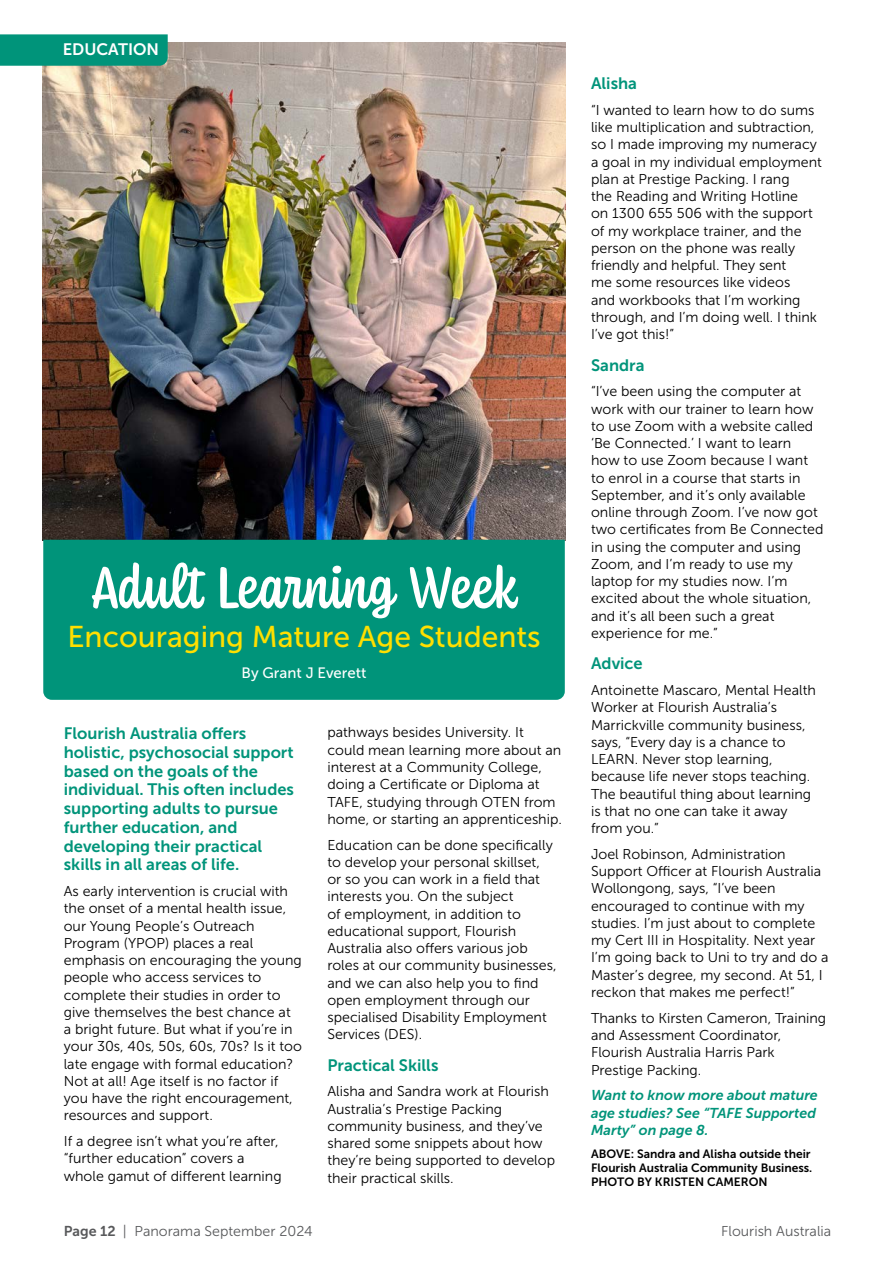
<style>
.page{position:relative;width:893px;height:1263px;background:#fff}
.page>*{position:absolute;margin:0;border:0;box-sizing:border-box;transform-origin:0 0}
.t1{font:500 61.5px "Coniferous";color:#fff}
.t2{font:30px "Museo Sans 500";color:#ffdf00}
.t3{font:16.5px/18.8px "Museo Sans 700";color:#00947a}
.t4{font:16.5px "Museo Sans 700";color:#fff}
.t5{font:15px "Museo Sans 500";color:#fff}
.t6{font:14.25px/17.2px "Museo Sans 300";color:#000}
.t7{font:italic 14.25px/17.2px "Museo Sans 700";color:#00947a;text-align:justify}
.t8{font:14.25px "Museo Sans 300";color:#58595b}
.t9{font:12px/14.4px "Museo Sans 700";color:#000}
.s1{font-family:"Museo Sans 700"}
</style>
<div class="page">
<img style="left:43px;top:43px;width:523px;height:497px">
<svg style="left:0;top:34px;width:168px;height:32px;background:#05957c"></svg>
<div style="left:43px;top:540px;width:522px;height:160px;background:#00947a"></div>
<p class="t4" style="left:63px;top:40px;width:98px">EDUCATION</p>
<h1 class="t1" style="left:91px;top:545px;width:428px">Adult Learning Week</h1>
<h2 class="t2" style="left:67px;top:620px;width:475px">Encouraging Mature Age Students</h2>
<p class="t5" style="left:241px;top:664px;width:127px">By Grant J Everett</p>
<p class="t3" style="left:64px;top:724px;width:232px">Flourish Australia offers holistic, psychosocial support based on the goals of the individual. This often includes supporting adults to pursue further education, and developing their practical skills in all areas of life.</p>
<p class="t6" style="left:64px;top:883px;width:240px">As early intervention is crucial with the onset of a mental health issue, our Young People’s Outreach Program (YPOP) places a real emphasis on encouraging the young people who access services to complete their studies in order to give themselves the best chance at<br>a bright future. But what if you’re in your 30s, 40s, 50s, 60s, 70s? Is it too late engage with formal education?<br>Not at all! Age itself is no factor if you have the right encouragement, resources and support.</p>
<p class="t6" style="left:64px;top:1133px;width:219px">If a degree isn’t what you’re after, “further education” covers a whole gamut of different learning</p>
<p class="t6" style="left:327px;top:724px;width:236px">pathways besides University. It could mean learning more about an interest at a Community College, doing a Certificate or Diploma at TAFE, studying through OTEN from home, or starting an apprenticeship.</p>
<p class="t6" style="left:327px;top:836px;width:231px">Education can be done specifically to develop your personal skillset, or so you can work in a field that interests you. On the subject<br>of employment, in addition to educational support, Flourish<br>Australia also offers various job roles at our community businesses, and we can also help you to find open employment through our specialised Disability Employment<br>Services (DES).</p>
<p class="t3" style="left:327px;top:1055px;width:113px">Practical Skills</p>
<p class="t6" style="left:327px;top:1083px;width:229px">Alisha and Sandra work at Flourish<br>Australia’s Prestige Packing community business, and they’ve shared some snippets about how they’re being supported to develop their practical skills.</p>
<p class="t3" style="left:591px;top:74px;width:47px">Alisha</p>
<p class="t6" style="left:591px;top:101px;width:232px">“I wanted to learn how to do sums like multiplication and subtraction, so I made improving my numeracy a goal in my individual employment plan at Prestige Packing. I rang<br>the Reading and Writing Hotline<br>on 1300 655 506 with the support of my workplace trainer, and the person on the phone was really friendly and helpful. They sent<br>me some resources like videos<br>and workbooks that I’m working through, and I’m doing well. I think<br>I’ve got this!”</p>
<p class="t3" style="left:591px;top:355px;width:55px">Sandra</p>
<p class="t6" style="left:591px;top:383px;width:234px">“I’ve been using the computer at work with our trainer to learn how to use Zoom with a website called ‘Be Connected.’ I want to learn how to use Zoom because I want to enrol in a course that starts in<br>September, and it’s only available online through Zoom. I’ve now got two certificates from Be Connected in using the computer and using<br>Zoom, and I’m ready to use my laptop for my studies now. I’m excited about the whole situation, and it’s all been such a great experience for me.”</p>
<p class="t3" style="left:591px;top:654px;width:53px">Advice</p>
<p class="t6" style="left:591px;top:682px;width:226px">Antoinette Mascaro, Mental Health<br>Worker at Flourish Australia’s<br>Marrickville community business, says, “Every day is a chance to<br>LEARN. Never stop learning, because life never stops teaching.<br>The beautiful thing about learning is that no one can take it away from you.”</p>
<p class="t6" style="left:591px;top:845px;width:239px">Joel Robinson, Administration Support Officer at Flourish Australia Wollongong, says, “I’ve been encouraged to continue with my studies. I’m just about to complete my Cert III in Hospitality. Next year I’m going back to Uni to try and do a Master’s degree, my second. At 51, I reckon that makes me perfect!”</p>
<p class="t6" style="left:591px;top:1009px;width:237px">Thanks to Kirsten Cameron, Training and Assessment Coordinator,<br>Flourish Australia Harris Park<br>Prestige Packing.</p>
<p class="t7" style="left:591px;top:1087px;width:228px">Want to know more about mature age studies? See “TAFE Supported Marty” on page 8.</p>
<p class="t9" style="left:591px;top:1146px;width:223px">ABOVE: Sandra and Alisha outside their<br>Flourish Australia Community Business.<br>PHOTO BY KRISTEN CAMERON</p>
<p class="t8" style="left:64px;top:1223px;width:250px"><span class="s1">Page 12</span> | Panorama September 2024</p>
<p class="t8" style="left:721px;top:1223px;width:112px">Flourish Australia</p>
</div>
